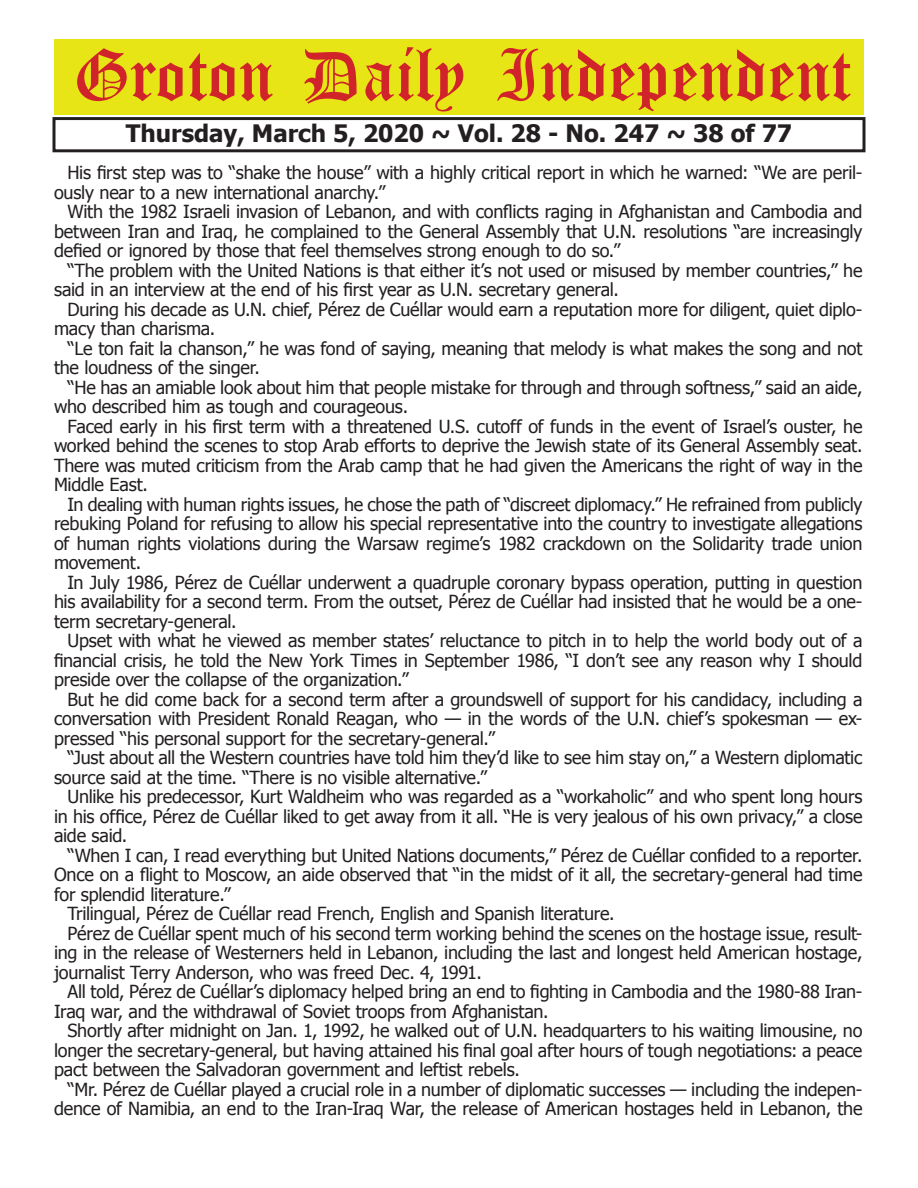
<style>
.page{position:relative;width:918px;height:1188px;background:#fff}
.page>*{position:absolute;margin:0;border:0;box-sizing:border-box;transform-origin:0 0}
.t1{font:54px "Old English Five";color:#d1232a}
.t2{font:700 24px "Tahoma";color:#231f20}
.t3{font:18px/19.5px "Tahoma";letter-spacing:-.01em;color:#231f20;text-align:justify}
</style>
<div class="page">
<div style="left:52px;top:117px;width:814px;height:35px;border:3px solid #231f20"></div>
<div style="left:54px;top:40px;width:810px;height:75px;background:#e7e515"></div>
<h1 class="t1" style="left:73px;top:50px;width:779px">Groton Daily Independent</h1>
<h2 class="t2" style="left:126px;top:116px;width:668px">Thursday, March 5, 2020 ~ Vol. 28 - No. 247 ~ 38 of 77</h2>
<p class="t3" style="left:54px;top:162px;width:810px;text-indent:14px">His first step was to “shake the house” with a highly critical report in which he warned: “We are peril&shy;ously near to a new international anarchy.”</p>
<p class="t3" style="left:54px;top:201px;width:810px;text-indent:14px">With the 1982 Israeli invasion of Lebanon, and with conflicts raging in Afghanistan and Cambodia and between Iran and Iraq, he complained to the General Assembly that U.N. resolutions “are increasingly defied or ignored by those that feel themselves strong enough to do so.”</p>
<p class="t3" style="left:54px;top:260px;width:810px;text-indent:14px">“The problem with the United Nations is that either it’s not used or misused by member countries,” he said in an interview at the end of his first year as U.N. secretary general.</p>
<p class="t3" style="left:54px;top:299px;width:810px;text-indent:14px">During his decade as U.N. chief, Pérez de Cuéllar would earn a reputation more for diligent, quiet diplo&shy;macy than charisma.</p>
<p class="t3" style="left:54px;top:338px;width:810px;text-indent:14px">“Le ton fait la chanson,” he was fond of saying, meaning that melody is what makes the song and not the loudness of the singer.</p>
<p class="t3" style="left:54px;top:377px;width:810px;text-indent:14px">“He has an amiable look about him that people mistake for through and through softness,” said an aide, who described him as tough and courageous.</p>
<p class="t3" style="left:54px;top:416px;width:810px;text-indent:14px">Faced early in his first term with a threatened U.S. cutoff of funds in the event of Israel’s ouster, he worked behind the scenes to stop Arab efforts to deprive the Jewish state of its General Assembly seat.<br>There was muted criticism from the Arab camp that he had given the Americans the right of way in the Middle East.</p>
<p class="t3" style="left:54px;top:494px;width:810px;text-indent:14px">In dealing with human rights issues, he chose the path of “discreet diplomacy.” He refrained from publicly rebuking Poland for refusing to allow his special representative into the country to investigate allegations of human rights violations during the Warsaw regime’s 1982 crackdown on the Solidarity trade union movement.</p>
<p class="t3" style="left:54px;top:572px;width:810px;text-indent:14px">In July 1986, Pérez de Cuéllar underwent a quadruple coronary bypass operation, putting in question his availability for a second term. From the outset, Pérez de Cuéllar had insisted that he would be a one&shy;term secretary-general.</p>
<p class="t3" style="left:54px;top:630px;width:810px;text-indent:14px">Upset with what he viewed as member states’ reluctance to pitch in to help the world body out of a financial crisis, he told the New York Times in September 1986, “I don’t see any reason why I should preside over the collapse of the organization.”</p>
<p class="t3" style="left:54px;top:689px;width:810px;text-indent:14px">But he did come back for a second term after a groundswell of support for his candidacy, including a conversation with President Ronald Reagan, who — in the words of the U.N. chief’s spokesman — ex&shy;pressed “his personal support for the secretary-general.”</p>
<p class="t3" style="left:54px;top:747px;width:810px;text-indent:14px">“Just about all the Western countries have told him they’d like to see him stay on,” a Western diplomatic source said at the time. “There is no visible alternative.”</p>
<p class="t3" style="left:54px;top:786px;width:810px;text-indent:14px">Unlike his predecessor, Kurt Waldheim who was regarded as a “workaholic” and who spent long hours in his office, Pérez de Cuéllar liked to get away from it all. “He is very jealous of his own privacy,” a close aide said.</p>
<p class="t3" style="left:68px;top:844px;width:797px">“When I can, I read everything but United Nations documents,” Pérez de Cuéllar confided to a reporter.</p>
<p class="t3" style="left:54px;top:864px;width:810px">Once on a flight to Moscow, an aide observed that “in the midst of it all, the secretary-general had time</p>
<p class="t3" style="left:54px;top:883px;width:178px">for splendid literature.”</p>
<p class="t3" style="left:68px;top:903px;width:549px">Trilingual, Pérez de Cuéllar read French, English and Spanish literature.</p>
<p class="t3" style="left:68px;top:922px;width:796px">Pérez de Cuéllar spent much of his second term working behind the scenes on the hostage issue, result-</p>
<p class="t3" style="left:54px;top:942px;width:810px">ing in the release of Westerners held in Lebanon, including the last and longest held American hostage,</p>
<p class="t3" style="left:54px;top:961px;width:429px">journalist Terry Anderson, who was freed Dec. 4, 1991.</p>
<p class="t3" style="left:68px;top:981px;width:797px">All told, Pérez de Cuéllar’s diplomacy helped bring an end to fighting in Cambodia and the 1980-88 Iran-</p>
<p class="t3" style="left:54px;top:1000px;width:496px">Iraq war, and the withdrawal of Soviet troops from Afghanistan.</p>
<p class="t3" style="left:68px;top:1020px;width:796px">Shortly after midnight on Jan. 1, 1992, he walked out of U.N. headquarters to his waiting limousine, no</p>
<p class="t3" style="left:54px;top:1039px;width:810px">longer the secretary-general, but having attained his final goal after hours of tough negotiations: a peace</p>
<p class="t3" style="left:54px;top:1059px;width:467px">pact between the Salvadoran government and leftist rebels.</p>
<p class="t3" style="left:68px;top:1078px;width:796px">“Mr. Pérez de Cuéllar played a crucial role in a number of diplomatic successes — including the indepen-</p>
<p class="t3" style="left:54px;top:1098px;width:810px">dence of Namibia, an end to the Iran-Iraq War, the release of American hostages held in Lebanon, the</p>
</div>
